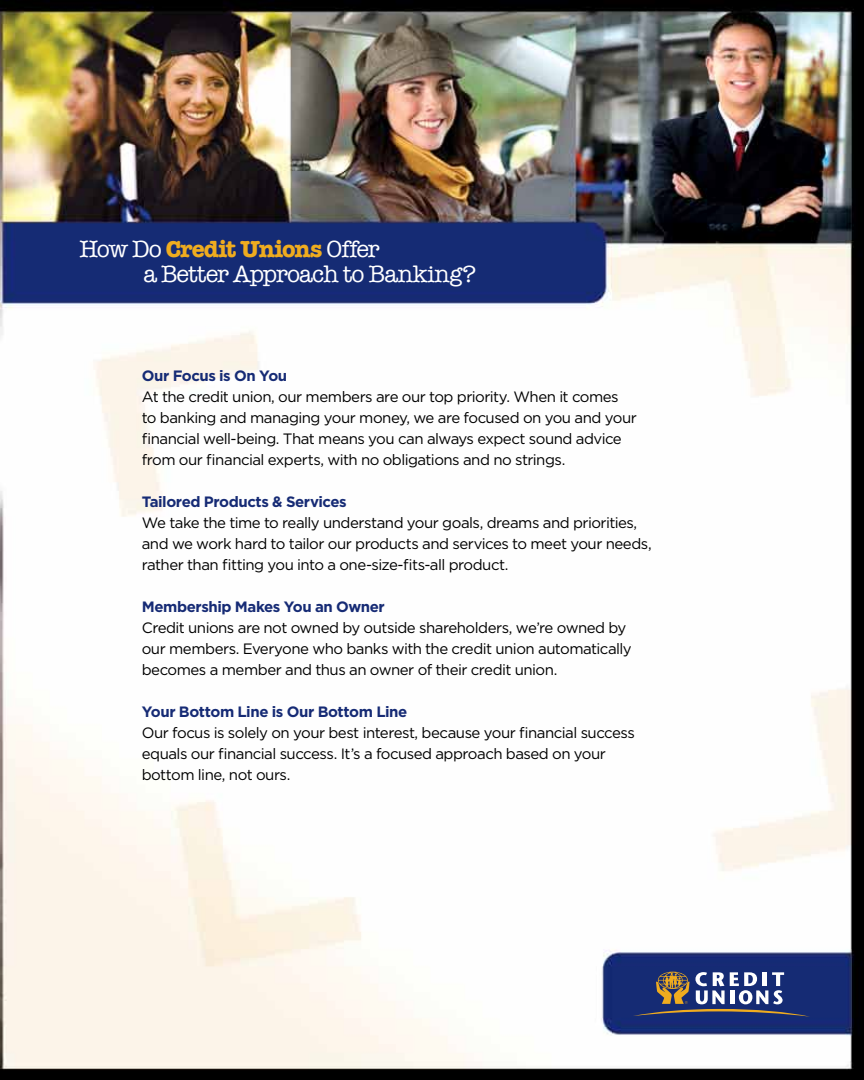
<style>
.page{position:relative;width:864px;height:1080px;background:#fff}
.page>*{position:absolute;margin:0;border:0;box-sizing:border-box;transform-origin:0 0}
.t1{font:24px/25.5px "American Typewriter";letter-spacing:-.04em;color:#fff}
.t2{font:15px/21px "Gotham";letter-spacing:-.035em;color:#000}
.t3{font:700 15px "Gotham";letter-spacing:-.03em;color:#162b75}
.s1{font-weight:700;color:#efac1f}
</style>
<div class="page">
<img style="left:0;top:0;width:864px;height:1080px">
<svg style="left:633px;top:972px;width:177px;height:45px;background:#4f587f"></svg>
<h1 class="t1" style="left:144px;top:236px;width:334px;text-indent:-64px">How Do <span class="s1">Credit Unions</span> Offer<br>a Better Approach to Banking?</h1>
<p class="t3" style="left:142px;top:365px;width:147px">Our Focus is On You</p>
<p class="t2" style="left:142px;top:385px;width:497px">At the credit union, our members are our top priority. When it comes to banking and managing your money, we are focused on you and your financial well-being. That means you can always expect sound advice from our financial experts, with no obligations and no strings.</p>
<p class="t3" style="left:142px;top:491px;width:206px">Tailored Products &amp; Services</p>
<p class="t2" style="left:142px;top:511px;width:512px">We take the time to really understand your goals, dreams and priorities, and we work hard to tailor our products and services to meet your needs, rather than fitting you into a one-size-fits-all product.</p>
<p class="t3" style="left:142px;top:596px;width:245px">Membership Makes You an Owner</p>
<p class="t2" style="left:142px;top:616px;width:492px">Credit unions are not owned by outside shareholders, we’re owned by our members. Everyone who banks with the credit union automatically becomes a member and thus an owner of their credit union.</p>
<p class="t3" style="left:142px;top:701px;width:267px">Your Bottom Line is Our Bottom Line</p>
<p class="t2" style="left:142px;top:721px;width:495px">Our focus is solely on your best interest, because your financial success equals our financial success. It’s a focused approach based on your bottom line, not ours.</p>
</div>
